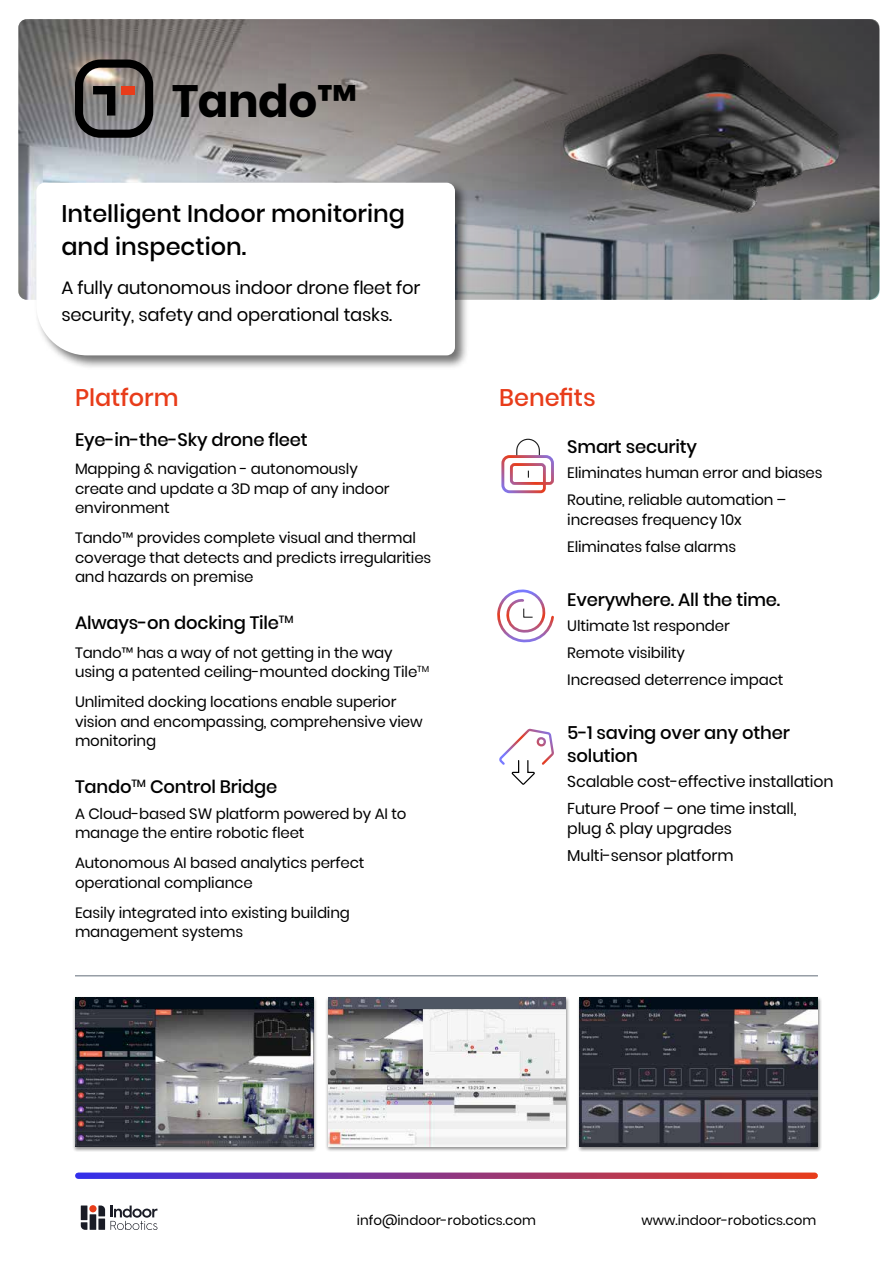
<style>
.page{position:relative;width:893px;height:1263px;background:#fff}
.page>*{position:absolute;margin:0;border:0;box-sizing:border-box;transform-origin:0 0}
.t1{font:700 45.15px "Poppins";letter-spacing:-.01em;color:#000}
.t2{font:500 24px/33px "Poppins";color:#000}
.t3{font:500 24px "Poppins";color:#e83c1a}
.t4{font:500 18px/22.5px "Poppins";letter-spacing:-.01em;color:#000}
.t5{font:18px/27px "Poppins";letter-spacing:-.01em;color:#000}
.t6{font:15.75px/27px "Poppins";letter-spacing:-.01em;color:#000}
.t7{font:15px/19.5px "Poppins";letter-spacing:-.01em;color:#000}
.t8{font:13.5px "Poppins";color:#000}
</style>
<div class="page">
<img style="left:18px;top:19px;width:180px;height:281px">
<div style="left:325px;top:996px;width:245px;height:156px;background:#000;opacity:.46"></div>
<img style="left:328px;top:998px;width:238px;height:148px">
<div style="left:72px;top:996px;width:245px;height:156px;background:#000;opacity:.46"></div>
<img style="left:75px;top:998px;width:238px;height:149px">
<div style="left:577px;top:996px;width:245px;height:156px;background:#000;opacity:.46"></div>
<img style="left:580px;top:998px;width:238px;height:149px">
<svg style="left:499px;top:729px;width:55px;height:56px"></svg>
<hr style="left:75px;top:975px;width:743px;height:1px;background:#979ea6">
<svg style="left:81px;top:1205px;width:76px;height:25px"></svg>
<svg style="left:78px;top:1172px;width:737px;height:7px;background:#97478d"></svg>
<svg style="left:501px;top:438px;width:53px;height:56px"></svg>
<svg style="left:497px;top:589px;width:57px;height:54px"></svg>
<img style="left:198px;top:19px;width:681px;height:281px">
<img style="left:510px;top:25px;width:358px;height:233px">
<div style="left:34px;top:180px;width:435px;height:189px;background:#000;opacity:.55"></div>
<svg style="left:36px;top:183px;width:419px;height:172px"></svg>
<svg style="left:75px;top:60px;width:78px;height:78px;background:#5d5958"></svg>
<div style="left:121px;top:86px;width:14px;height:8px;background:#e83c1a"></div>
<h1 class="t1" style="left:172px;top:75px;width:186px">TandoTM</h1>
<h2 class="t2" style="left:61px;top:197px;width:345px">Intelligent Indoor monitoring and inspection.</h2>
<p class="t5" style="left:61px;top:274px;width:361px">A fully autonomous indoor drone fleet for security, safety and operational tasks.</p>
<h2 class="t3" style="left:75px;top:384px;width:105px">Platform</h2>
<p class="t4" style="left:75px;top:428px;width:234px">Eye-in-the-Sky drone fleet</p>
<p class="t7" style="left:75px;top:459px;width:316px">Mapping &amp; navigation - autonomously create and update a D3 map of any indoor environment</p>
<p class="t7" style="left:75px;top:528px;width:358px">Tando™ provides complete visual and thermal coverage that detects and predicts irregularities and hazards on premise</p>
<p class="t4" style="left:75px;top:612px;width:220px">Always-on docking Tile<sup>TM</sup></p>
<p class="t7" style="left:75px;top:643px;width:356px">Tando™ has a way of not getting in the way using a patented ceiling-mounted docking Tile<sup>TM</sup></p>
<p class="t7" style="left:75px;top:692px;width:349px">Unlimited docking locations enable superior vision and encompassing, comprehensive view monitoring</p>
<p class="t4" style="left:75px;top:776px;width:204px">Tando<sup>TM</sup> Control Bridge</p>
<p class="t7" style="left:75px;top:804px;width:333px">A Cloud-based SW platform powered by AI to manage the entire robotic fleet</p>
<p class="t7" style="left:75px;top:853px;width:291px">Autonomous AI based analytics perfect operational compliance</p>
<p class="t7" style="left:75px;top:903px;width:276px">Easily integrated into existing building management systems</p>
<h2 class="t3" style="left:499px;top:384px;width:98px">Benefits</h2>
<p class="t4" style="left:567px;top:435px;width:131px">Smart security</p>
<p class="t7" style="left:567px;top:460px;width:257px;line-height:27px">Eliminates human error and biases<br>Routine, reliable automation –</p>
<p class="t7" style="left:567px;top:506px;width:176px;line-height:27px">increases frequency 10x<br>Eliminates false alarms</p>
<p class="t4" style="left:567px;top:588px;width:215px">Everywhere. All the time.</p>
<p class="t7" style="left:567px;top:613px;width:218px;line-height:27px">Ultimate 1st responder<br>Remote visibility<br>Increased deterrence impact</p>
<p class="t4" style="left:567px;top:722px;width:224px">5-1 saving over any other solution</p>
<p class="t6" style="left:567px;top:768px;width:268px">Scalable cost-effective installation<br>Future Proof – one time install,</p>
<p class="t6" style="left:567px;top:815px;width:168px">plug &amp; play upgrades<br>Multi-sensor platform</p>
<p class="t8" style="left:357px;top:1212px;width:181px">info@indoor-robotics.com</p>
<p class="t8" style="left:641px;top:1212px;width:176px">www.indoor-robotics.com</p>
</div>
